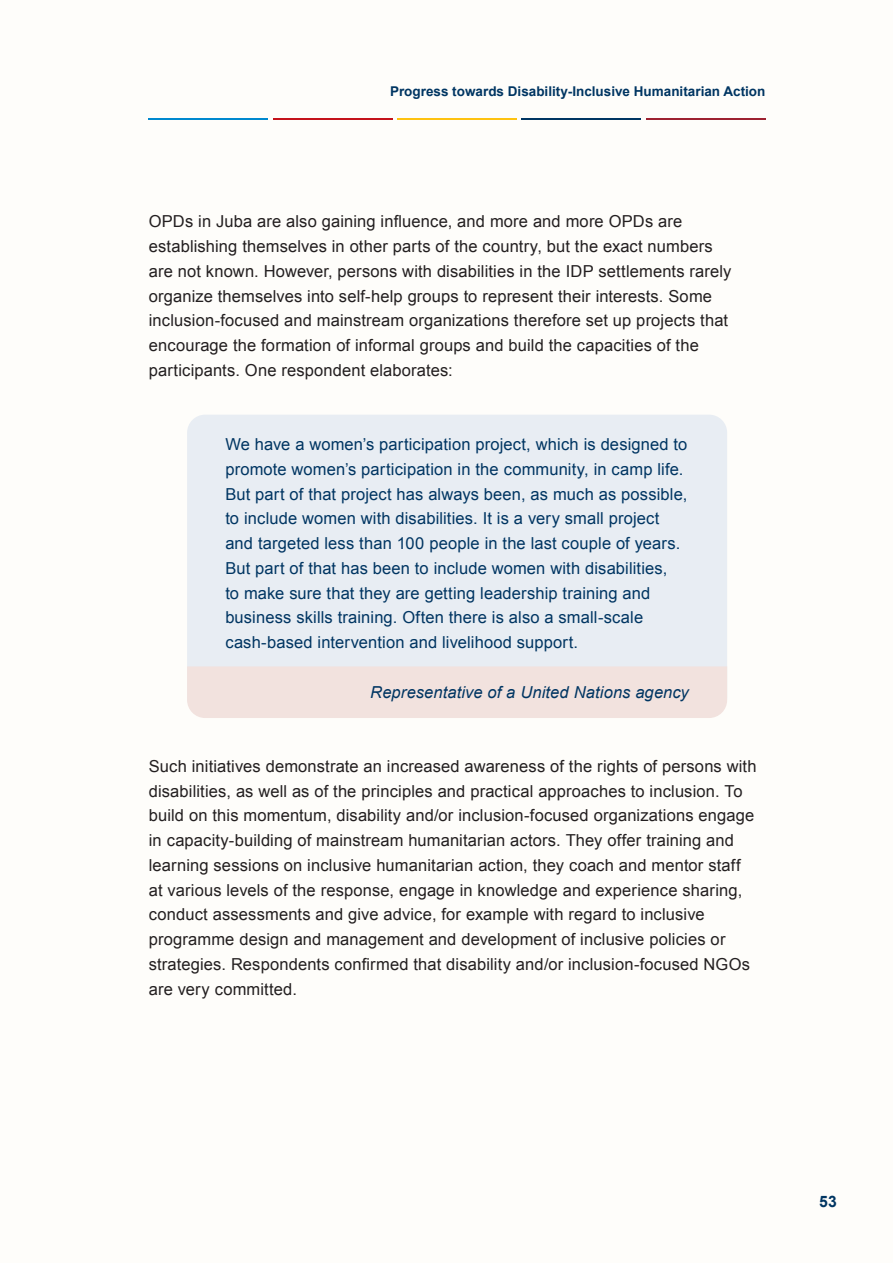
<style>
.page{position:relative;width:893px;height:1263px;background:#fefdfa}
.page>*{position:absolute;margin:0;border:0;box-sizing:border-box;transform-origin:0 0}
.Body{font:16.5px/24.8px "Arial";letter-spacing:.01em;color:#231f20}
.t1{font:16.5px/24.8px "Arial";letter-spacing:.01em;color:#003562}
.Quote_Interviewee{font:italic 16.5px "Arial";letter-spacing:.01em;color:#003562}
.t2{font:700 15.75px "Arial";color:#003562}
.t3{font:700 13.5px "Arial";color:#003562}
</style>
<div class="page">
<hr style="left:149px;top:119px;width:119px;height:1px;background:#0088ce">
<hr style="left:273px;top:119px;width:119px;height:1px;background:#c4121a">
<hr style="left:398px;top:119px;width:119px;height:1px;background:#fec210">
<hr style="left:522px;top:119px;width:119px;height:1px;background:#003562">
<hr style="left:646px;top:119px;width:119px;height:1px;background:#9d2130">
<div style="left:187px;top:415px;width:540px;height:300px;background:#e8edf3;border-radius:18px"></div>
<div style="left:187px;top:666px;width:540px;height:52px;background:#f2e2de"></div>
<p class="t3" style="left:390px;top:82px;width:377px">Progress towards Disability-Inclusive Humanitarian Action</p>
<p class="Body" style="left:149px;top:209px;width:584px">OPDs in Juba are also gaining influence, and more and more OPDs are establishing themselves in other parts of the country, but the exact numbers are not known. However, persons with disabilities in the IDP settlements rarely organize themselves into self-help groups to represent their interests. Some inclusion-focused and mainstream organizations therefore set up projects that encourage the formation of informal groups and build the capacities of the participants. One respondent elaborates:</p>
<p class="t1" style="left:225px;top:432px;width:464px">We have a women’s participation project, which is designed to promote women’s participation in the community, in camp life.<br>But part of that project has always been, as much as possible, to include women with disabilities. It is a very small project and targeted less than 100 people in the last couple of years.<br>But part of that has been to include women with disabilities,<br>to make sure that they are getting leadership training and business skills training. Often there is also a small-scale cash-based intervention and livelihood support.</p>
<p class="Quote_Interviewee" style="left:370px;top:681px;width:320px">Representative of a United Nations agency</p>
<p class="Body" style="left:149px;top:754px;width:609px">Such initiatives demonstrate an increased awareness of the rights of persons with disabilities, as well as of the principles and practical approaches to inclusion. To build on this momentum, disability and/or inclusion-focused organizations engage in capacity-building of mainstream humanitarian actors. They offer training and learning sessions on inclusive humanitarian action, they coach and mentor staff at various levels of the response, engage in knowledge and experience sharing, conduct assessments and give advice, for example with regard to inclusive programme design and management and development of inclusive policies or strategies. Respondents confirmed that disability and/or inclusion-focused NGOs are very committed.</p>
<p class="t2" style="left:819px;top:1191px;width:19px">53</p>
</div>
